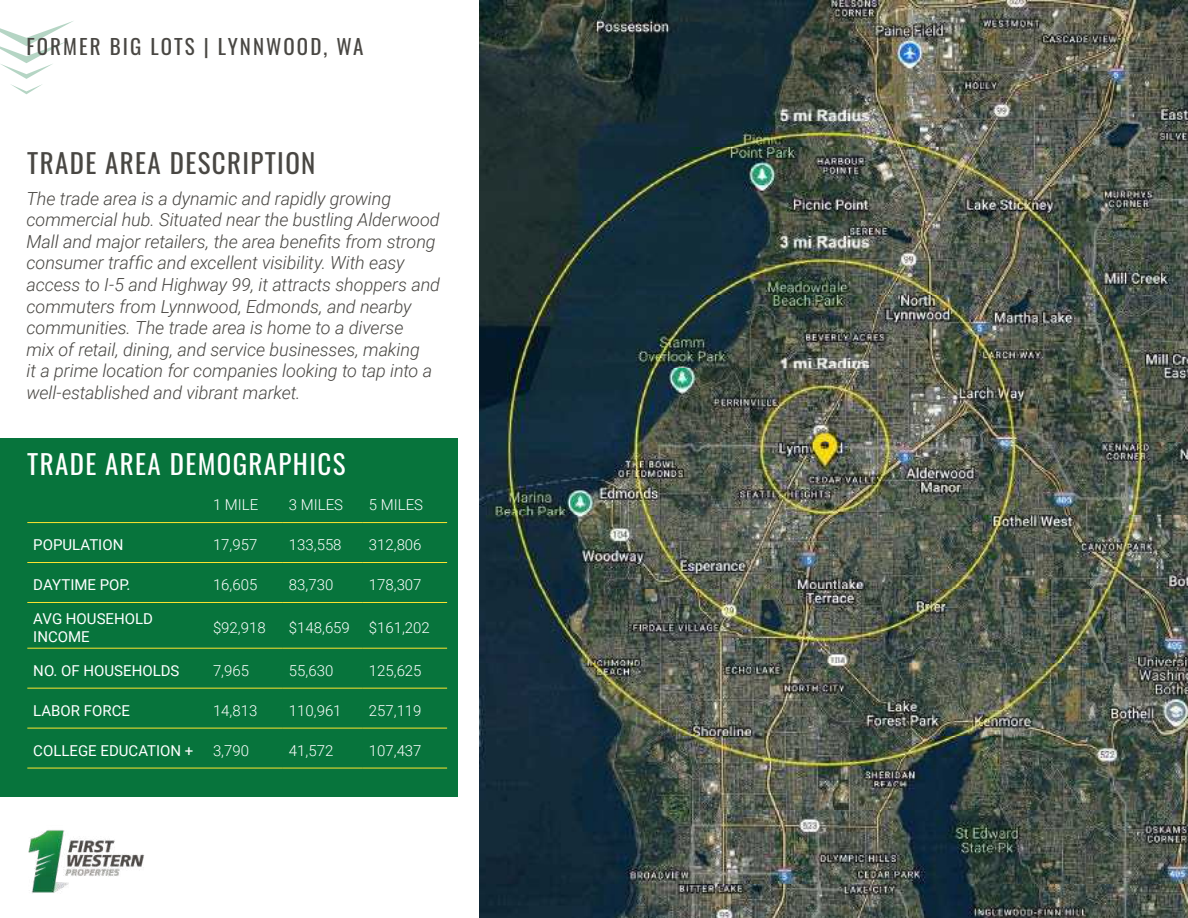
<style>
.page{position:relative;width:1188px;height:918px;background:#fff}
.page>*{position:absolute;margin:0;border:0;box-sizing:border-box;transform-origin:0 0}
.t1{font:27px "Oswald";letter-spacing:.05em;color:#fff}
.t2{font:27px "Oswald";letter-spacing:.05em;color:#494743}
.t3{font:21px "Oswald";letter-spacing:.1em;color:#494743}
.t4{font:italic 300 18px/21.6px "Roboto";letter-spacing:-.005em;color:#494743}
.t5{font:300 15px "Roboto";color:#fff}
.t6{font:15px/18px "Roboto";color:#fff}
</style>
<div class="page">
<img style="left:480px;top:0;width:708px;height:918px">
<svg style="left:0;top:21px;width:73px;height:73px"></svg>
<img style="left:28px;top:830px;width:117px;height:63px">
<div style="left:0;top:438px;width:458px;height:358px;background:#07743c"></div>
<hr style="left:27px;top:522px;width:180px;height:1px;background:#fee430">
<hr style="left:207px;top:522px;width:76px;height:1px;background:#fee430">
<hr style="left:283px;top:522px;width:80px;height:1px;background:#fee430">
<hr style="left:363px;top:522px;width:84px;height:1px;background:#fee430">
<hr style="left:27px;top:562px;width:180px;height:1px;background:#fee430">
<hr style="left:207px;top:562px;width:76px;height:1px;background:#fee430">
<hr style="left:283px;top:562px;width:80px;height:1px;background:#fee430">
<hr style="left:363px;top:562px;width:84px;height:1px;background:#fee430">
<hr style="left:27px;top:602px;width:180px;height:1px;background:#fee430">
<hr style="left:207px;top:602px;width:76px;height:1px;background:#fee430">
<hr style="left:283px;top:602px;width:80px;height:1px;background:#fee430">
<hr style="left:363px;top:602px;width:84px;height:1px;background:#fee430">
<hr style="left:27px;top:648px;width:180px;height:1px;background:#fee430">
<hr style="left:207px;top:648px;width:76px;height:1px;background:#fee430">
<hr style="left:283px;top:648px;width:80px;height:1px;background:#fee430">
<hr style="left:363px;top:648px;width:84px;height:1px;background:#fee430">
<hr style="left:27px;top:688px;width:180px;height:1px;background:#fee430">
<hr style="left:207px;top:688px;width:76px;height:1px;background:#fee430">
<hr style="left:283px;top:688px;width:80px;height:1px;background:#fee430">
<hr style="left:363px;top:688px;width:84px;height:1px;background:#fee430">
<hr style="left:27px;top:728px;width:180px;height:1px;background:#fee430">
<hr style="left:207px;top:728px;width:76px;height:1px;background:#fee430">
<hr style="left:283px;top:728px;width:80px;height:1px;background:#fee430">
<hr style="left:363px;top:728px;width:84px;height:1px;background:#fee430">
<hr style="left:27px;top:768px;width:180px;height:1px;background:#fee430">
<hr style="left:207px;top:768px;width:76px;height:1px;background:#fee430">
<hr style="left:283px;top:768px;width:80px;height:1px;background:#fee430">
<hr style="left:363px;top:768px;width:84px;height:1px;background:#fee430">
<p class="t3" style="left:26px;top:27px;width:339px">FORMER BIG LOTS | LYNNWOOD, WA</p>
<h1 class="t2" style="left:27px;top:139px;width:290px">TRADE AREA DESCRIPTION</h1>
<p class="t4" style="left:26px;top:187px;width:415px">The trade area is a dynamic and rapidly growing commercial hub. Situated near the bustling Alderwood Mall and major retailers, the area benefits from strong consumer traffic and excellent visibility. With easy access to I-5 and Highway 99, it attracts shoppers and commuters from Lynnwood, Edmonds, and nearby communities. The trade area is home to a diverse<br>mix of retail, dining, and service businesses, making<br>it a prime location for companies looking to tap into a well-established and vibrant market.</p>
<h1 class="t1" style="left:27px;top:440px;width:320px">TRADE AREA DEMOGRAPHICS</h1>
<p class="t5" style="left:213px;top:495px;width:47px">1 MILE</p>
<p class="t5" style="left:289px;top:495px;width:56px">3 MILES</p>
<p class="t5" style="left:369px;top:495px;width:56px">5 MILES</p>
<p class="t6" style="left:33px;top:536px;width:92px">POPULATION</p>
<p class="t5" style="left:213px;top:535px;width:46px">17,957</p>
<p class="t5" style="left:289px;top:535px;width:54px">133,558</p>
<p class="t5" style="left:369px;top:535px;width:54px">312,806</p>
<p class="t6" style="left:33px;top:575px;width:99px">DAYTIME POP.</p>
<p class="t5" style="left:213px;top:575px;width:46px">16,605</p>
<p class="t5" style="left:289px;top:575px;width:46px">83,730</p>
<p class="t5" style="left:369px;top:575px;width:54px">178,307</p>
<p class="t6" style="left:33px;top:609px;width:121px">AVG HOUSEHOLD<br>INCOME</p>
<p class="t5" style="left:213px;top:617px;width:54px">$92,918</p>
<p class="t5" style="left:289px;top:617px;width:63px">$148,659</p>
<p class="t5" style="left:369px;top:617px;width:63px">$161,202</p>
<p class="t6" style="left:33px;top:661px;width:148px">NO. OF HOUSEHOLDS</p>
<p class="t5" style="left:213px;top:660px;width:38px">7,965</p>
<p class="t5" style="left:289px;top:660px;width:46px">55,630</p>
<p class="t5" style="left:369px;top:660px;width:54px">125,625</p>
<p class="t6" style="left:33px;top:701px;width:98px">LABOR FORCE</p>
<p class="t5" style="left:213px;top:700px;width:46px">14,813</p>
<p class="t5" style="left:289px;top:700px;width:54px">110,961</p>
<p class="t5" style="left:369px;top:700px;width:54px">257,119</p>
<p class="t6" style="left:33px;top:741px;width:162px">COLLEGE EDUCATION +</p>
<p class="t5" style="left:213px;top:740px;width:38px">3,790</p>
<p class="t5" style="left:289px;top:740px;width:46px">41,572</p>
<p class="t5" style="left:369px;top:740px;width:54px">107,437</p>
</div>
